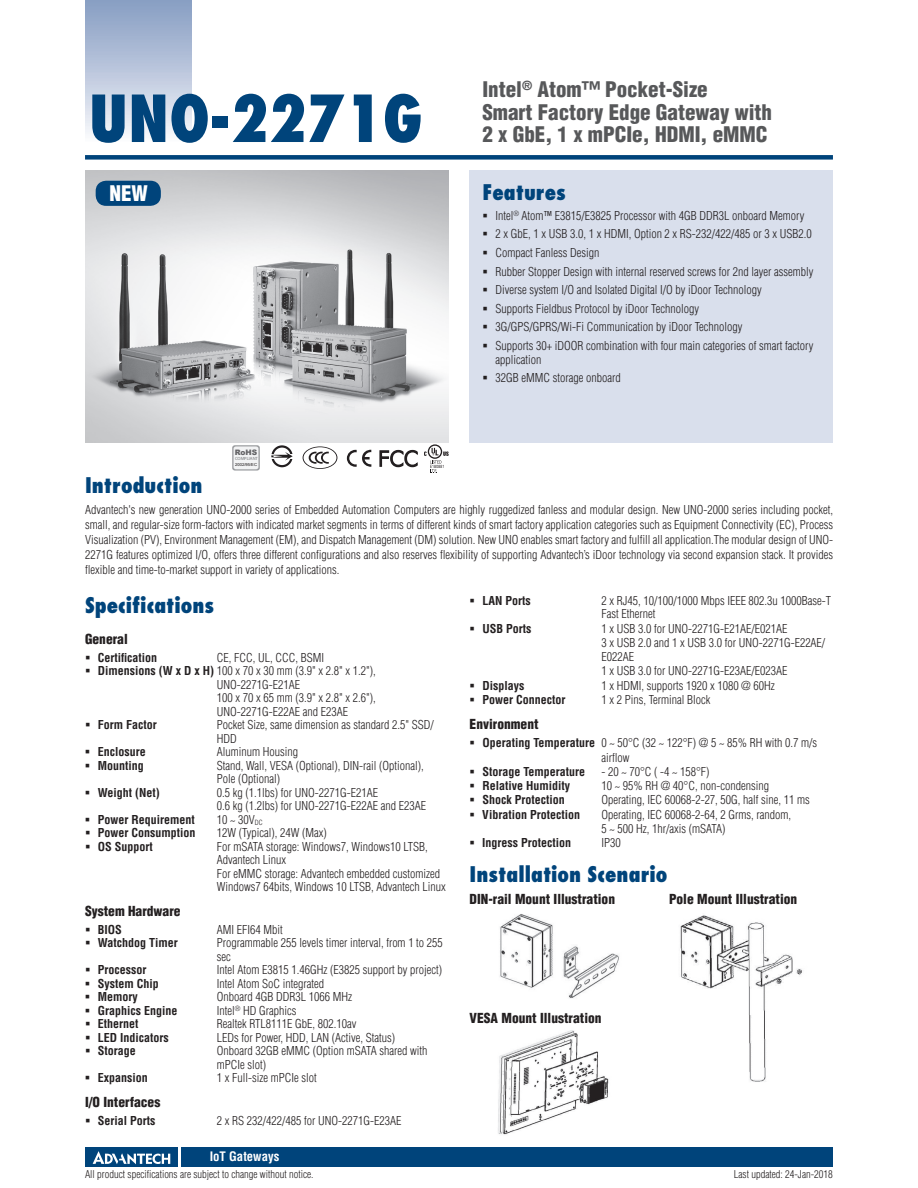
<style>
.page{position:relative;width:918px;height:1188px;background:#fff}
.page>*{position:absolute;margin:0;border:0;box-sizing:border-box;transform-origin:0 0}
.t1{font:800 condensed 63px "Futura";color:#00447b}
.t2{font:900 condensed 21px/22.5px "Helvetica";color:#57585a}
.t3{font:800 condensed 21px "Futura";color:#00447b}
.t4{font:900 condensed 21px "Helvetica";color:#fff}
.t5{font:900 condensed 13.5px "Helvetica";color:#231f20}
.t6{font:700 condensed 12.75px "Helvetica";color:#fff}
.t7{font:300 condensed 12px/13.5px "Helvetica";color:#231f20}
.t8{font:700 condensed 12px "Helvetica";color:#231f20}
.t9{font:300 condensed 10.5px "Helvetica";color:#231f20}
.t10{font:900 7.5px "Arial";color:#636366}
.t11{font:700 4.5px "Arial Narrow";color:#76787b}
.t12{font:4.2px "Arial";color:#231f20}
.s1{font-weight:700}
</style>
<div class="page">
<div style="left:85px;top:155px;width:748px;height:5px;background:#00447b"></div>
<div style="left:85px;top:0;width:106px;height:143px;background:linear-gradient(to bottom,#849bc1,#f9fafc)"></div>
<div style="left:182px;top:1147px;width:651px;height:20px;background:#00447b"></div>
<div style="left:85px;top:1147px;width:93px;height:20px;background:#00447b"></div>
<svg style="left:93px;top:1151px;width:77px;height:13px"></svg>
<div style="left:470px;top:170px;width:363px;height:272px;background:#d9dfec"></div>
<img style="left:498px;top:1030px;width:111px;height:105px">
<img style="left:85px;top:170px;width:363px;height:272px">
<div style="left:96px;top:181px;width:65px;height:25px;background:#00447b;border-radius:10px"></div>
<svg style="left:232px;top:445px;width:28px;height:26px"></svg>
<svg style="left:271px;top:445px;width:22px;height:22px"></svg>
<svg style="left:379px;top:444px;width:70px;height:29px"></svg>
<svg style="left:347px;top:449px;width:24px;height:18px"></svg>
<svg style="left:303px;top:446px;width:34px;height:23px"></svg>
<img style="left:500px;top:914px;width:119px;height:84px">
<img style="left:680px;top:915px;width:122px;height:167px">
<h1 class="t1" style="left:89px;top:78px;width:335px">UNO-2271G</h1>
<h2 class="t4" style="left:109px;top:181px;width:40px">NEW</h2>
<p class="t10" style="left:235px;top:447px;width:24px">RoHS</p>
<p class="t11" style="left:235px;top:456px;width:24px">COMPLIANT</p>
<p class="t12" style="left:235px;top:462px;width:23px">2002/95/EC</p>
<h2 class="t2" style="left:482px;top:78px;width:291px">Intel<sup>®</sup> Atom™ Pocket-Size<br>Smart Factory Edge Gateway with<br>2 x GbE, 1 x mPCIe, HDMI, eMMC</h2>
<h2 class="t3" style="left:482px;top:178px;width:85px">Features</h2>
<p class="t7" style="left:495px;top:206px;width:320px;line-height:18.5px">Intel<sup>®</sup> Atom™ E3815/E3825 Processor with 4GB DDR3L onboard Memory<br>2 x GbE, 1 x USB 3.0, 1 x HDMI, Option 2 x RS-232/422/485 or 3 x USB2.0<br>Compact Fanless Design<br>Rubber Stopper Design with internal reserved screws for 2nd layer assembly Diverse system I/O and Isolated Digital I/O by iDoor Technology<br>Supports Fieldbus Protocol by iDoor Technology<br>3G/GPS/GPRS/Wi-Fi Communication by iDoor Technology<br>Supports 30+ iDOOR combination with four main categories of smart factory</p>
<p class="t7" style="left:495px;top:350px;width:127px;line-height:18.5px">application<br>32GB eMMC storage onboard</p>
<h2 class="t3" style="left:85px;top:472px;width:119px">Introduction</h2>
<p class="t7" style="left:85px;top:503px;width:750px;line-height:15px;text-align:justify">Advantech's new generation UNO-2000 series of Embedded Automation Computers are highly ruggedized fanless and modular design. New UNO-2000 series including pocket, small, and regular-size form-factors with indicated market segments in terms of different kinds of smart factory application categories such as Equipment Connectivity (EC), Process Visualization (PV), Environment Management (EM), and Dispatch Management (DM) solution. New UNO enables smart factory and fulfill all application.The modular design of UNO-2271G features optimized I/O, offers three different configurations and also reserves flexibility of supporting Advantech’s iDoor technology via second expansion stack. It provides flexible and time-to-market support in variety of applications.</p>
<h2 class="t3" style="left:85px;top:591px;width:131px">Specifications</h2>
<p class="t5" style="left:85px;top:631px;width:44px">General</p>
<p class="t8" style="left:98px;top:650px;width:61px">Certification</p>
<p class="t7" style="left:217px;top:651px;width:109px">CE, FCC, UL, CCC, BSMI</p>
<p class="t7" style="left:98px;top:664px;width:280px"><span class="s1">Dimensions (W x D x H)</span> 100 x 70 x 30 mm (3.9" x 2.8" x 1.2"),</p>
<p class="t7" style="left:217px;top:678px;width:85px">UNO-2271G-E21AE</p>
<p class="t7" style="left:217px;top:691px;width:161px">100 x 70 x 65 mm (3.9" x 2.8" x 2.6"),</p>
<p class="t7" style="left:217px;top:705px;width:133px">UNO-2271G-E22AE and E23AE</p>
<p class="t8" style="left:98px;top:718px;width:60px">Form Factor</p>
<p class="t7" style="left:217px;top:718px;width:218px">Pocket Size, same dimension as standard 2.5" SSD/<br>HDD</p>
<p class="t8" style="left:98px;top:745px;width:49px">Enclosure</p>
<p class="t7" style="left:217px;top:745px;width:83px">Aluminum Housing</p>
<p class="t8" style="left:98px;top:758px;width:48px">Mounting</p>
<p class="t7" style="left:217px;top:759px;width:209px">Stand, Wall, VESA (Optional), DIN-rail (Optional),<br>Pole (Optional)</p>
<p class="t8" style="left:98px;top:785px;width:64px">Weight (Net)</p>
<p class="t7" style="left:217px;top:786px;width:211px">0.5 kg (1.1lbs) for UNO-2271G-E21AE<br>0.6 kg (1.2lbs) for UNO-2271G-E22AE and E23AE</p>
<p class="t8" style="left:98px;top:812px;width:99px">Power Requirement</p>
<p class="t7" style="left:217px;top:813px;width:47px">10 ~ 30V<sub>DC</sub></p>
<p class="t8" style="left:98px;top:826px;width:99px">Power Consumption</p>
<p class="t7" style="left:217px;top:826px;width:111px">12W (Typical), 24W (Max)</p>
<p class="t8" style="left:98px;top:839px;width:57px">OS Support</p>
<p class="t7" style="left:217px;top:840px;width:230px">For mSATA storage: Windows7, Windows10 LTSB, Advantech Linux<br>For eMMC storage: Advantech embedded customized Windows7 64bits, Windows 10 LTSB, Advantech Linux</p>
<p class="t5" style="left:85px;top:903px;width:97px">System Hardware</p>
<p class="t8" style="left:98px;top:922px;width:26px">BIOS</p>
<p class="t7" style="left:217px;top:923px;width:67px">AMI EFI64 Mbit</p>
<p class="t8" style="left:98px;top:936px;width:81px">Watchdog Timer</p>
<p class="t7" style="left:217px;top:936px;width:228px">Programmable 255 levels timer interval, from 1 to 255 sec</p>
<p class="t8" style="left:98px;top:963px;width:50px">Processor</p>
<p class="t7" style="left:217px;top:963px;width:227px">Intel Atom E3815 1.46GHz (E3825 support by project)</p>
<p class="t8" style="left:98px;top:976px;width:63px">System Chip</p>
<p class="t7" style="left:217px;top:977px;width:109px">Intel Atom SoC integrated</p>
<p class="t8" style="left:98px;top:990px;width:42px">Memory</p>
<p class="t7" style="left:217px;top:990px;width:137px">Onboard 4GB DDR3L 1066 MHz</p>
<p class="t8" style="left:98px;top:1003px;width:81px">Graphics Engine</p>
<p class="t7" style="left:217px;top:1004px;width:81px">Intel<sup>®</sup> HD Graphics</p>
<p class="t8" style="left:98px;top:1017px;width:42px">Ethernet</p>
<p class="t7" style="left:217px;top:1017px;width:141px">Realtek RTL8111E GbE, 802.10av</p>
<p class="t8" style="left:98px;top:1030px;width:72px">LED Indicators</p>
<p class="t7" style="left:217px;top:1031px;width:180px">LEDs for Power, HDD, LAN (Active, Status)</p>
<p class="t8" style="left:98px;top:1044px;width:40px">Storage</p>
<p class="t7" style="left:217px;top:1044px;width:212px">Onboard 32GB eMMC (Option mSATA shared with mPCIe slot)</p>
<p class="t8" style="left:98px;top:1071px;width:51px">Expansion</p>
<p class="t7" style="left:217px;top:1071px;width:101px">1 x Full-size mPCIe slot</p>
<p class="t5" style="left:85px;top:1094px;width:77px">I/O Interfaces</p>
<p class="t8" style="left:98px;top:1114px;width:59px">Serial Ports</p>
<p class="t7" style="left:217px;top:1114px;width:186px">2 x RS 232/422/485 for UNO-2271G-E23AE</p>
<p class="t6" style="left:210px;top:1149px;width:71px">IoT Gateways</p>
<p class="t8" style="left:482px;top:593px;width:50px">LAN Ports</p>
<p class="t7" style="left:601px;top:594px;width:231px">2 x RJ45, 10/100/1000 Mbps IEEE 802.3u 1000Base-T<br>Fast Ethernet</p>
<p class="t8" style="left:482px;top:621px;width:51px">USB Ports</p>
<p class="t7" style="left:601px;top:621px;width:225px;line-height:14.2px">1 x USB 3.0 for UNO-2271G-E21AE/E021AE<br>3 x USB 2.0 and 1 x USB 3.0 for UNO-2271G-E22AE/<br>E022AE<br>1 x USB 3.0 for UNO-2271G-E23AE/E023AE</p>
<p class="t8" style="left:482px;top:678px;width:43px">Displays</p>
<p class="t7" style="left:601px;top:679px;width:175px">1 x HDMI, supports 1920 x 1080 @ 60Hz</p>
<p class="t8" style="left:482px;top:692px;width:85px">Power Connector</p>
<p class="t7" style="left:601px;top:693px;width:111px">1 x 2 Pins, Terminal Block</p>
<p class="t5" style="left:470px;top:716px;width:70px">Environment</p>
<p class="t7" style="left:601px;top:736px;width:217px;line-height:14.2px;text-indent:-119px"><span class="s1">Operating Temperature</span> 0 ~ 50°C (32 ~ 122°F) @ 5 ~ 85% RH with 0.7 m/s airflow</p>
<p class="t8" style="left:482px;top:764px;width:104px">Storage Temperature</p>
<p class="t7" style="left:601px;top:765px;width:110px">- 20 ~ 70°C ( -4 ~ 158°F)</p>
<p class="t8" style="left:482px;top:779px;width:89px">Relative Humidity</p>
<p class="t7" style="left:601px;top:779px;width:169px">10 ~ 95% RH @ 40°C, non-condensing</p>
<p class="t8" style="left:482px;top:793px;width:84px">Shock Protection</p>
<p class="t7" style="left:601px;top:793px;width:210px">Operating, IEC 60068-2-27, 50G, half sine, 11 ms</p>
<p class="t8" style="left:482px;top:807px;width:99px">Vibration Protection</p>
<p class="t7" style="left:601px;top:807px;width:191px;line-height:14.2px">Operating, IEC 60068-2-64, 2 Grms, random,<br>5 ~ 500 Hz, 1hr/axis (mSATA)</p>
<p class="t8" style="left:482px;top:836px;width:90px">Ingress Protection</p>
<p class="t7" style="left:601px;top:836px;width:21px">IP30</p>
<h2 class="t3" style="left:470px;top:861px;width:199px">Installation Scenario</h2>
<p class="t5" style="left:470px;top:890px;width:147px">DIN-rail Mount Illustration</p>
<p class="t5" style="left:470px;top:1010px;width:134px">VESA Mount Illustration</p>
<p class="t5" style="left:669px;top:890px;width:130px">Pole Mount Illustration</p>
<p class="t9" style="left:85px;top:1168px;width:230px">All product specifications are subject to change without notice.</p>
<p class="t9" style="left:734px;top:1168px;width:101px">Last updated: 24-Jan-2018</p>
</div>
